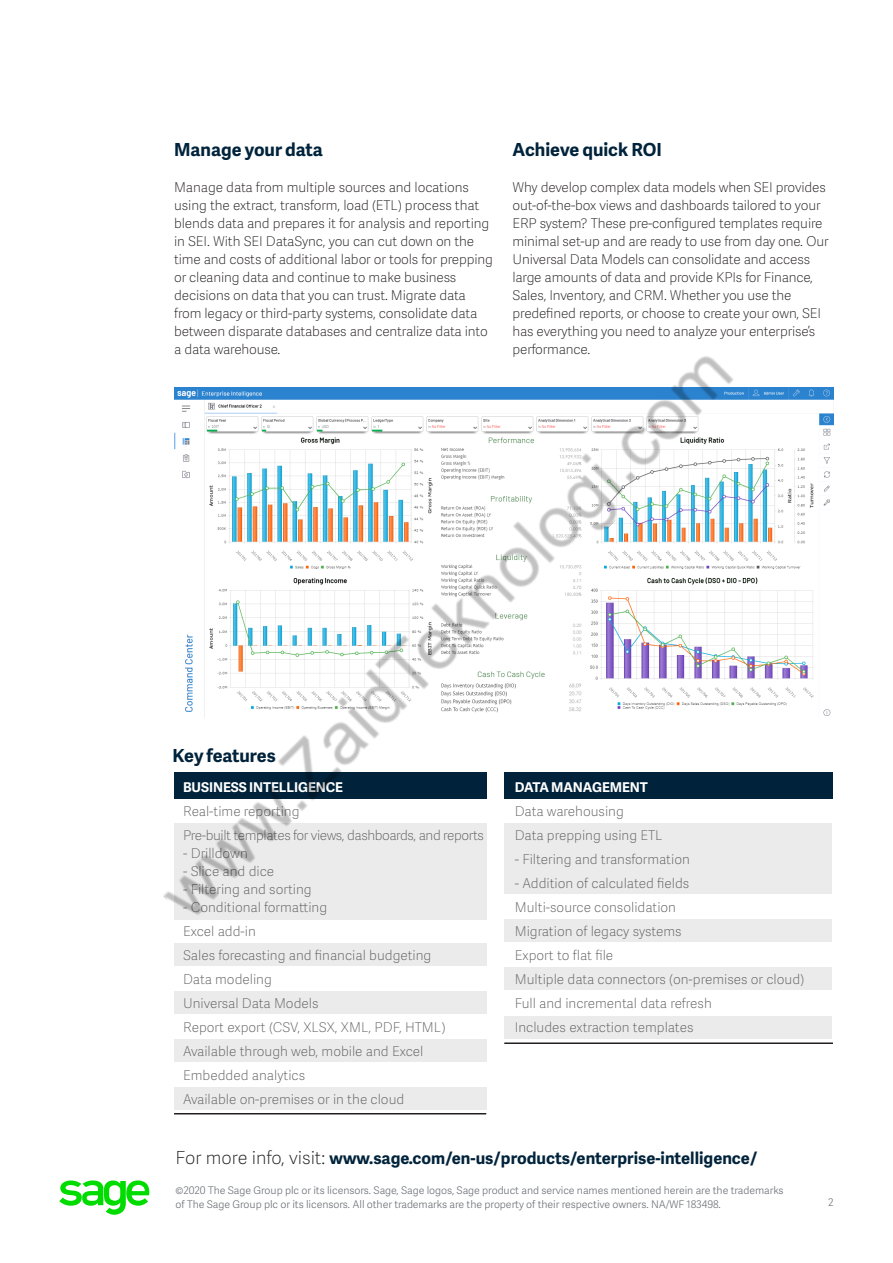
<style>
.page{position:relative;width:893px;height:1263px;background:#fff}
.page>*{position:absolute;margin:0;border:0;box-sizing:border-box;transform-origin:0 0}
.Intro_Bold_SubHead_1{font:700 18px "Adelle Sans SAGE";color:#00233b}
.Intro_Copy{font:700 16.5px "Adelle Sans SAGE";color:#00233b}
.Intro_Bold_SubHead_1-2{font:13.5px/18px "Adelle Sans SAGE Th";letter-spacing:-.01em;color:#231f20}
.Intro_Bold_SubHead_1-3{font:13.5px "Adelle Sans SAGE Th";color:#606060}
.Intro_Bold_SubHead_1-4{font:13.5px "Adelle Sans SAGE Th";letter-spacing:-.03em;color:#606060}
.Intro_Bold_SubHead_1-5{font:700 13.5px "Adelle Sans SAGE";letter-spacing:-.005em;color:#fff}
.Text_Footnote{font:10.5px/13.5px "Adelle Sans SAGE Lt";letter-spacing:-.005em;color:#6d7177}
.s1{font-family:"Adelle Sans SAGE Th";font-weight:400;font-size:18px;color:#231f20}
</style>
<div class="page">
<svg style="left:59px;top:1181px;width:91px;height:34px"></svg>
<div style="left:504px;top:1017px;width:327px;height:22px;background:#ebebec"></div>
<div style="left:504px;top:824px;width:327px;height:70px;background:#ebebec"></div>
<div style="left:504px;top:968px;width:327px;height:22px;background:#ebebec"></div>
<div style="left:504px;top:920px;width:327px;height:22px;background:#ebebec"></div>
<img style="left:748px;top:387px;width:85px;height:329px">
<div style="left:504px;top:772px;width:328px;height:27px;background:#00233b"></div>
<div style="left:174px;top:992px;width:312px;height:22px;background:#ebebec"></div>
<div style="left:174px;top:1040px;width:312px;height:22px;background:#ebebec"></div>
<div style="left:174px;top:1088px;width:312px;height:22px;background:#ebebec"></div>
<div style="left:174px;top:944px;width:312px;height:22px;background:#ebebec"></div>
<hr style="left:174px;top:1113px;width:312px;height:1px;background:#231f20">
<hr style="left:504px;top:1042px;width:328px;height:2px;background:#231f20">
<img style="left:163px;top:356px;width:585px;height:564px">
<p class="Intro_Bold_SubHead_1" style="left:174px;top:136px;width:150px">Manage your data</p>
<p class="Intro_Bold_SubHead_1-2" style="left:174px;top:178px;width:320px">Manage data from multiple sources and locations using the extract, transform, load (ETL) process that blends data and prepares it for analysis and reporting in SEI. With SEI DataSync, you can cut down on the time and costs of additional labor or tools for prepping or cleaning data and continue to make business decisions on data that you can trust. Migrate data from legacy or third-party systems, consolidate data between disparate databases and centralize data into a data warehouse.</p>
<p class="Intro_Bold_SubHead_1" style="left:512px;top:136px;width:151px">Achieve quick ROI</p>
<p class="Intro_Bold_SubHead_1-2" style="left:512px;top:178px;width:317px">Why develop complex data models when SEI provides out-of-the-box views and dashboards tailored to your ERP system? These pre-configured templates require minimal set-up and are ready to use from day one. Our Universal Data Models can consolidate and access large amounts of data and provide KPIs for Finance, Sales, Inventory, and CRM. Whether you use the predefined reports, or choose to create your own, SEI has everything you need to analyze your enterprise’s performance.</p>
<p class="Intro_Bold_SubHead_1" style="left:172px;top:742px;width:105px">Key features</p>
<p class="Intro_Bold_SubHead_1-5" style="left:183px;top:777px;width:161px">BUSINESS INTELLIGENCE</p>
<p class="Intro_Bold_SubHead_1-3" style="left:183px;top:802px;width:118px">Real-time reporting</p>
<p class="Intro_Bold_SubHead_1-4" style="left:183px;top:826px;width:302px">Pre-built templates for views, dashboards, and reports</p>
<p class="Intro_Bold_SubHead_1-3" style="left:183px;top:844px;width:66px">- Drilldown</p>
<p class="Intro_Bold_SubHead_1-3" style="left:183px;top:862px;width:93px">- Slice and dice</p>
<p class="Intro_Bold_SubHead_1-3" style="left:183px;top:880px;width:130px">- Filtering and sorting</p>
<p class="Intro_Bold_SubHead_1-3" style="left:183px;top:898px;width:145px">- Conditional formatting</p>
<p class="Intro_Bold_SubHead_1-3" style="left:183px;top:922px;width:74px">Excel add-in</p>
<p class="Intro_Bold_SubHead_1-3" style="left:183px;top:946px;width:250px">Sales forecasting and financial budgeting</p>
<p class="Intro_Bold_SubHead_1-3" style="left:183px;top:970px;width:90px">Data modeling</p>
<p class="Intro_Bold_SubHead_1-3" style="left:183px;top:994px;width:137px">Universal Data Models</p>
<p class="Intro_Bold_SubHead_1-3" style="left:183px;top:1018px;width:264px">Report export (CSV, XLSX, XML, PDF, HTML)</p>
<p class="Intro_Bold_SubHead_1-3" style="left:183px;top:1042px;width:242px">Available through web, mobile and Excel</p>
<p class="Intro_Bold_SubHead_1-3" style="left:183px;top:1066px;width:124px">Embedded analytics</p>
<p class="Intro_Bold_SubHead_1-3" style="left:183px;top:1090px;width:223px">Available on-premises or in the cloud</p>
<p class="Intro_Bold_SubHead_1-5" style="left:514px;top:777px;width:135px">DATA MANAGEMENT</p>
<p class="Intro_Bold_SubHead_1-3" style="left:514px;top:802px;width:111px">Data warehousing</p>
<p class="Intro_Bold_SubHead_1-3" style="left:514px;top:826px;width:149px">Data prepping using ETL</p>
<p class="Intro_Bold_SubHead_1-3" style="left:514px;top:850px;width:176px">- Filtering and transformation</p>
<p class="Intro_Bold_SubHead_1-3" style="left:514px;top:874px;width:176px">- Addition of calculated fields</p>
<p class="Intro_Bold_SubHead_1-3" style="left:514px;top:898px;width:163px">Multi-source consolidation</p>
<p class="Intro_Bold_SubHead_1-3" style="left:514px;top:922px;width:168px">Migration of legacy systems</p>
<p class="Intro_Bold_SubHead_1-3" style="left:514px;top:946px;width:100px">Export to flat file</p>
<p class="Intro_Bold_SubHead_1-3" style="left:514px;top:970px;width:291px">Multiple data connectors (on-premises or cloud)</p>
<p class="Intro_Bold_SubHead_1-3" style="left:514px;top:994px;width:199px">Full and incremental data refresh</p>
<p class="Intro_Bold_SubHead_1-3" style="left:514px;top:1018px;width:180px">Includes extraction templates</p>
<p class="Intro_Copy" style="left:176px;top:1146px;width:583px"><span class="s1">For more info, visit:</span> www.sage.com/en-us/products/enterprise-intelligence/</p>
<p class="Text_Footnote" style="left:176px;top:1183px;width:609px">©2020 The Sage Group plc or its licensors. Sage, Sage logos, Sage product and service names mentioned herein are the trademarks of The Sage Group plc or its licensors. All other trademarks are the property of their respective owners. NA/WF 183498.</p>
<p class="Text_Footnote" style="left:828px;top:1195px;width:7px">2</p>
</div>
